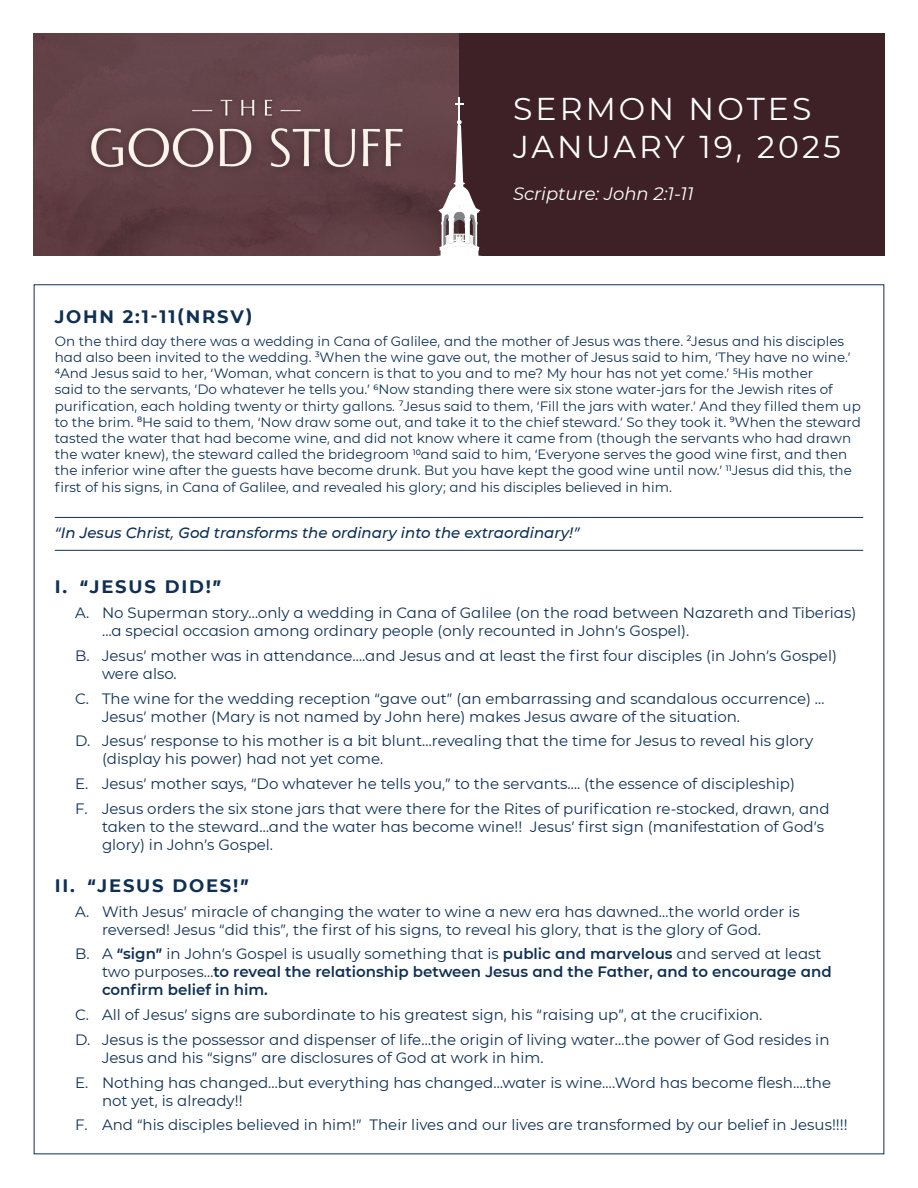
<style>
.page{position:relative;width:918px;height:1188px;background:#fff}
.page>*{position:absolute;margin:0;border:0;box-sizing:border-box;transform-origin:0 0}
.date{font:31.5px/37.8px "CMG Sans";letter-spacing:.1em;color:#fff}
.scripture_reference{font:700 18px "CMG Sans";letter-spacing:.1em;color:#0f3054}
.scripture{font:italic 18px "CMG Sans";color:#fff}
.t1{font:15px/18px "CMG Sans";color:#0f3054}
.t2{font:600 15px/18px "CMG Sans";color:#0f3054}
.italic_ruled_lines{font:italic 500 15px "CMG Sans";color:#0f3054}
.Scripture{font:13.5px/16.2px "CMG Sans";color:#0f3054}
.s1{font-weight:400}
</style>
<div class="page">
<hr style="left:55px;top:517px;width:808px;height:1px;background:#0f3054">
<hr style="left:55px;top:550px;width:808px;height:1px;background:#0f3054">
<div style="left:459px;top:34px;width:425px;height:222px;background:#3e2126"></div>
<img style="left:34px;top:34px;width:425px;height:222px">
<svg style="left:425px;top:97px;width:57px;height:159px"></svg>
<p class="date" style="left:513px;top:89px;width:329px">SERMON NOTES<br>JANUARY 19, 2025</p>
<p class="scripture" style="left:513px;top:181px;width:182px">Scripture: John 2:1-11</p>
<p class="scripture_reference" style="left:55px;top:303px;width:199px">JOHN 2:1-11(NRSV)</p>
<p class="Scripture" style="left:55px;top:332px;width:808px">On the third day there was a wedding in Cana of Galilee, and the mother of Jesus was there. <sup>2</sup>Jesus and his disciples had also been invited to the wedding. <sup>3</sup>When the wine gave out, the mother of Jesus said to him, ‘They have no wine.’ <sup>4</sup>And Jesus said to her, ‘Woman, what concern is that to you and to me? My hour has not yet come.’ <sup>5</sup>His mother<br>said to the servants, ‘Do whatever he tells you.’ <sup>6</sup>Now standing there were six stone water-jars for the Jewish rites of purification, each holding twenty or thirty gallons. <sup>7</sup>Jesus said to them, ‘Fill the jars with water.’ And they filled them up to the brim. <sup>8</sup>He said to them, ‘Now draw some out, and take it to the chief steward.’ So they took it. <sup>9</sup>When the steward tasted the water that had become wine, and did not know where it came from (though the servants who had drawn the water knew), the steward called the bridegroom <sup>10</sup>and said to him, ‘Everyone serves the good wine first, and then the inferior wine after the guests have become drunk. But you have kept the good wine until now.’ <sup>11</sup>Jesus did this, the first of his signs, in Cana of Galilee, and revealed his glory; and his disciples believed in him.</p>
<p class="italic_ruled_lines" style="left:55px;top:522px;width:526px">“In Jesus Christ, God transforms the ordinary into the extraordinary!”</p>
<p class="scripture_reference" style="left:55px;top:574px;width:168px">I. “JESUS DID!”</p>
<p class="t1" style="left:102px;top:603px;width:756px;text-indent:-27px">A. No Superman story…only a wedding in Cana of Galilee (on the road between Nazareth and Tiberias) …a special occasion among ordinary people (only recounted in John’s Gospel).</p>
<p class="t1" style="left:102px;top:646px;width:736px;text-indent:-27px">B. Jesus’ mother was in attendance….and Jesus and at least the first four disciples (in John’s Gospel) were also.</p>
<p class="t1" style="left:102px;top:689px;width:724px;text-indent:-27px">C. The wine for the wedding reception “gave out” (an embarrassing and scandalous occurrence) …<br>Jesus’ mother (Mary is not named by John here) makes Jesus aware of the situation.</p>
<p class="t1" style="left:102px;top:732px;width:713px;text-indent:-27px">D. Jesus’ response to his mother is a bit blunt…revealing that the time for Jesus to reveal his glory (display his power) had not yet come.</p>
<p class="t1" style="left:75px;top:774px;width:722px">E. Jesus’ mother says, “Do whatever he tells you,” to the servants…. (the essence of discipleship)</p>
<p class="t1" style="left:102px;top:799px;width:729px;text-indent:-27px">F. Jesus orders the six stone jars that were there for the Rites of purification re-stocked, drawn, and taken to the steward…and the water has become wine!! Jesus’ first sign (manifestation of God’s glory) in John’s Gospel.</p>
<p class="scripture_reference" style="left:55px;top:872px;width:196px">II. “JESUS DOES!”</p>
<p class="t1" style="left:102px;top:902px;width:699px;text-indent:-27px">A. With Jesus’ miracle of changing the water to wine a new era has dawned…the world order is reversed! Jesus “did this”, the first of his signs, to reveal his glory, that is the glory of God.</p>
<p class="t2" style="left:102px;top:944px;width:731px;text-indent:-27px"><span class="s1">B. A</span> “sign” <span class="s1">in John’s Gospel is usually something that is</span> public and marvelous <span class="s1">and served at least two purposes…</span>to reveal the relationship between Jesus and the Father, and to encourage and confirm belief in him.</p>
<p class="t1" style="left:75px;top:1005px;width:689px">C. All of Jesus’ signs are subordinate to his greatest sign, his “raising up”, at the crucifixion.</p>
<p class="t1" style="left:102px;top:1030px;width:729px;text-indent:-27px">D. Jesus is the possessor and dispenser of life…the origin of living water…the power of God resides in<br>Jesus and his “signs” are disclosures of God at work in him.</p>
<p class="t1" style="left:102px;top:1073px;width:731px;text-indent:-27px">E. Nothing has changed…but everything has changed…water is wine….Word has become flesh….the not yet, is already!!</p>
<p class="t1" style="left:75px;top:1115px;width:774px">F. And “his disciples believed in him!” Their lives and our lives are transformed by our belief in Jesus!!!!</p>
</div>
